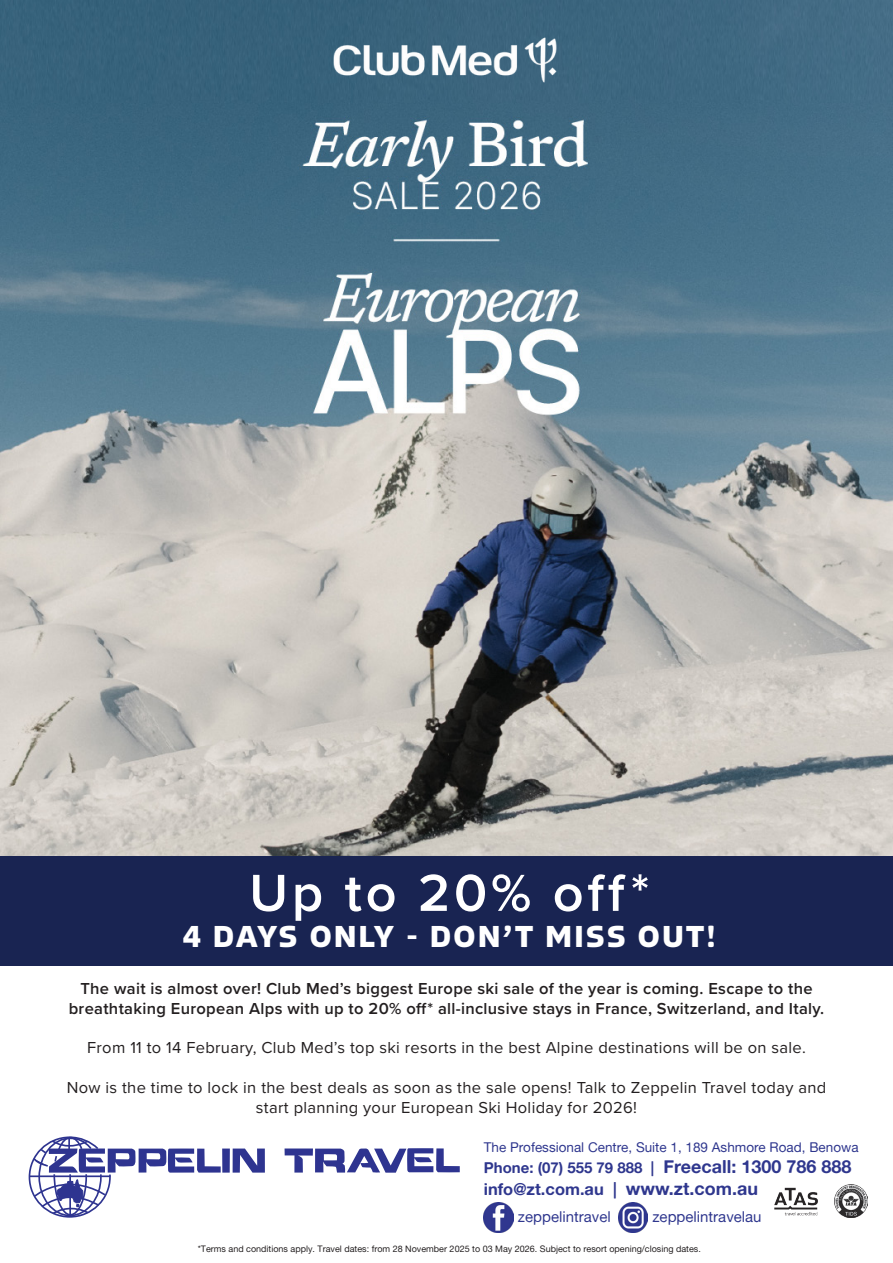
<style>
.page{position:relative;width:893px;height:1263px;background:#fff}
.page>*{position:absolute;margin:0;border:0;box-sizing:border-box;transform-origin:0 0}
.t1{font:600 54px "Proxima Nova";letter-spacing:.07em;color:#fff}
.t2{font:700 31.5px "Allotrope";letter-spacing:.08em;color:#fff}
.t3{font:16.5px/19.8px "Proxima Nova";letter-spacing:.02em;color:#231f20;text-align:center}
.t4{font:600 16.5px/19.8px "Proxima Nova";letter-spacing:.02em;color:#231f20;text-align:center}
.t5{font:16.5px "Alte Haas Grotesk Bold";color:#2f378e}
.t6{font:15px "Alte Haas Grotesk Bold";color:#2f378e}
.t7{font:15px "Alte Haas Grotesk";color:#2f378e}
.t8{font:13.5px "Alte Haas Grotesk";color:#2f378e}
.t9{font:9px "Alte Haas Grotesk";color:#231f20}
.s1{font-size:18px}
</style>
<div class="page">
<div style="left:222px;top:1148px;width:8px;height:24px;background:#2e3490"></div>
<svg style="left:233px;top:1148px;width:32px;height:24px"></svg>
<svg style="left:285px;top:1148px;width:175px;height:25px"></svg>
<svg style="left:28px;top:1136px;width:193px;height:82px"></svg>
<img style="left:834px;top:1184px;width:34px;height:33px">
<img style="left:774px;top:1188px;width:44px;height:28px">
<img style="left:484px;top:1202px;width:30px;height:30px">
<img style="left:618px;top:1202px;width:30px;height:30px">
<img style="left:0;top:0;width:893px;height:857px">
<img style="left:308px;top:16px;width:264px;height:90px">
<div style="left:0;top:857px;width:893px;height:109px;background:#192452"></div>
<p class="t1" style="left:249px;top:853px;width:402px">Up to 20% off*</p>
<p class="t2" style="left:183px;top:915px;width:534px">4 DAYS ONLY - DON’T MISS OUT!</p>
<p class="t4" style="left:69px;top:978px;width:757px">The wait is almost over! Club Med’s biggest Europe ski sale of the year is coming. Escape to the breathtaking European Alps with up to 20% off* all-inclusive stays in France, Switzerland, and Italy.</p>
<p class="t3" style="left:87px;top:1037px;width:720px">From 11 to 14 February, Club Med’s top ski resorts in the best Alpine destinations will be on sale.</p>
<p class="t3" style="left:67px;top:1077px;width:761px">Now is the time to lock in the best deals as soon as the sale opens! Talk to Zeppelin Travel today and start planning your European Ski Holiday for 2026!</p>
<p class="t8" style="left:484px;top:1139px;width:376px">The Professional Centre, Suite 1, 189 Ashmore Road, Benowa</p>
<p class="t6" style="left:484px;top:1159px;width:369px">Phone: (07) 555 79 888 | <span class="s1">Freecall: 1300 786 888</span></p>
<p class="t5" style="left:484px;top:1179px;width:276px">info@zt.com.au | <span class="s1">www.zt.com.au</span></p>
<p class="t7" style="left:518px;top:1207px;width:94px">zeppelintravel</p>
<p class="t7" style="left:652px;top:1207px;width:111px">zeppelintravelau</p>
<p class="t9" style="left:198px;top:1243px;width:505px">*Terms and conditions apply. Travel dates: from 28 November 2025 to 03 May 2026. Subject to resort opening/closing dates.</p>
</div>
